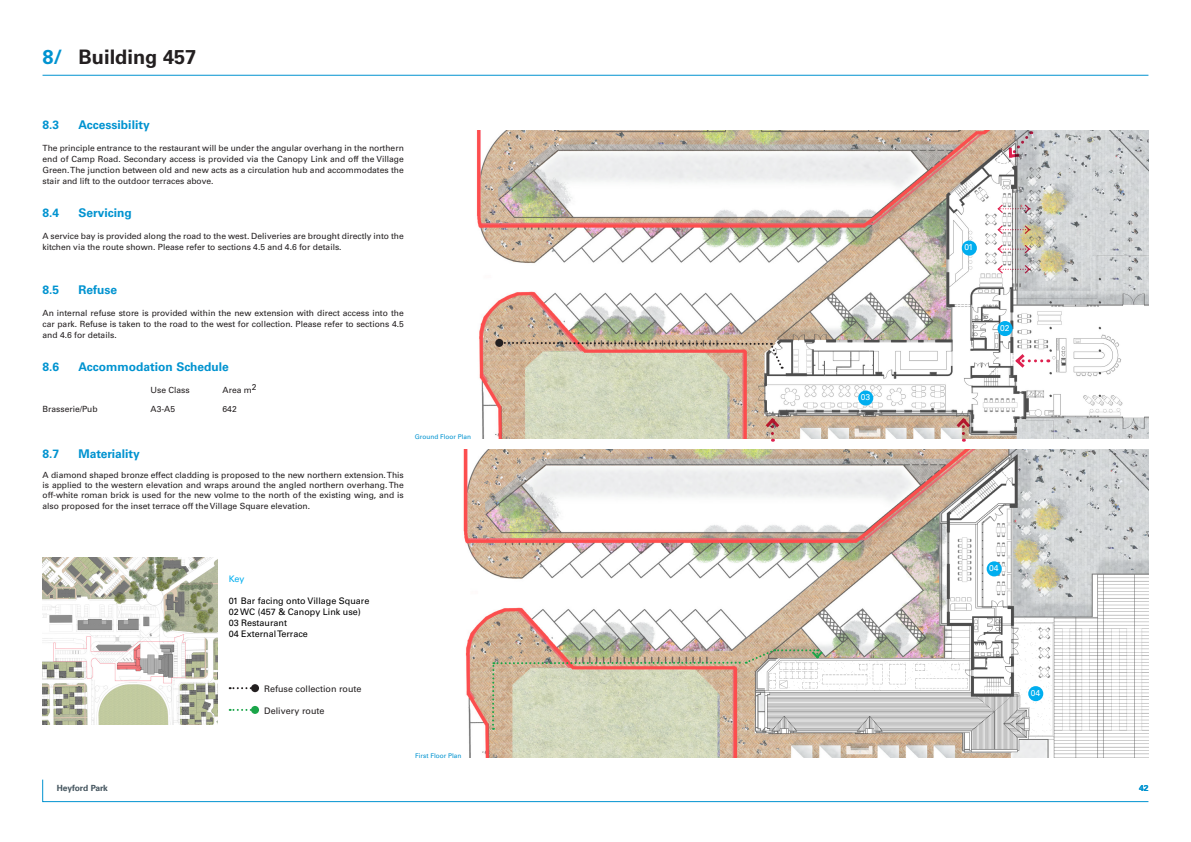
<style>
.page{position:relative;width:1191px;height:842px;background:#fff}
.page>*{position:absolute;margin:0;border:0;box-sizing:border-box;transform-origin:0 0}
.t1{font:700 20px "Univers LT Std";color:#231f20}
.t2{font:700 12px "Univers LT Std";color:#0093d0}
.Body_Text{font:9px "Univers LT Std";color:#000}
.Body_Text-2{font:9px "Univers LT Std";color:#231f20}
.t3{font:9px "Univers LT Std";color:#00aeef}
.t4{font:8.5px/11px "Univers LT Std";color:#231f20;text-align:justify}
.t5{font:700 8.5px "Univers LT Std";letter-spacing:-.02em;color:#45555f}
.t6{font:8.5px "Univers LT Std";color:#fff}
.t7{font:700 8.5px "Univers LT Std";color:#0093d0}
.t8{font:6.5px "Univers LT Std";color:#0093d0}
.s1{color:#0093d0}
</style>
<div class="page">
<hr style="left:43px;top:75px;width:1105px;height:1px;background:#0093d0">
<svg style="left:42px;top:779px;width:1106px;height:23px"></svg>
<img style="left:476px;top:131px;width:672px;height:308px">
<img style="left:463px;top:449px;width:685px;height:309px">
<img style="left:43px;top:558px;width:175px;height:167px">
<svg style="left:955px;top:417px;width:16px;height:16px"></svg>
<svg style="left:764px;top:417px;width:16px;height:16px"></svg>
<svg style="left:1014px;top:353px;width:27px;height:16px"></svg>
<svg style="left:1007px;top:131px;width:24px;height:28px"></svg>
<svg style="left:996px;top:203px;width:35px;height:11px"></svg>
<svg style="left:996px;top:244px;width:35px;height:10px"></svg>
<svg style="left:996px;top:264px;width:35px;height:11px"></svg>
<svg style="left:996px;top:224px;width:35px;height:11px"></svg>
<svg style="left:499px;top:341px;width:283px;height:28px;background:#ceb59e"></svg>
<div style="left:495px;top:339px;width:8px;height:8px;background:#231f20;border-radius:50%"></div>
<svg style="left:230px;top:687px;width:21px;height:2px"></svg>
<div style="left:251px;top:684px;width:8px;height:8px;background:#231f20;border-radius:50%"></div>
<svg style="left:230px;top:709px;width:21px;height:2px"></svg>
<div style="left:251px;top:706px;width:8px;height:8px;background:#1aa549;border-radius:50%"></div>
<svg style="left:491px;top:648px;width:333px;height:82px;background:#cfc5af"></svg>
<div style="left:961px;top:241px;width:16px;height:15px;background:#00aeef;border-radius:50%"></div>
<div style="left:997px;top:321px;width:15px;height:15px;background:#00aeef;border-radius:50%"></div>
<div style="left:858px;top:390px;width:15px;height:16px;background:#00aeef;border-radius:50%"></div>
<div style="left:986px;top:561px;width:15px;height:15px;background:#00aeef;border-radius:50%"></div>
<div style="left:1028px;top:686px;width:15px;height:15px;background:#00aeef;border-radius:50%"></div>
<p class="t1" style="left:43px;top:46px;width:155px"><span class="s1">8/</span> Building 457</p>
<p class="t2" style="left:43px;top:118px;width:18px">8.3</p>
<p class="t2" style="left:79px;top:118px;width:73px">Accessibility</p>
<p class="t4" style="left:43px;top:143px;width:363px">The principle entrance to the restaurant will be under the angular overhang in the northern end of Camp Road. Secondary access is provided via the Canopy Link and off the Village Green. The junction between old and new acts as a circulation hub and accommodates the stair and lift to the outdoor terraces above.</p>
<p class="t2" style="left:43px;top:206px;width:18px">8.4</p>
<p class="t2" style="left:79px;top:206px;width:55px">Servicing</p>
<p class="t4" style="left:43px;top:231px;width:363px">A service bay is provided along the road to the west. Deliveries are brought directly into the kitchen via the route shown. Please refer to sections 4.5 and 4.6 for details.</p>
<p class="t2" style="left:43px;top:283px;width:18px">8.5</p>
<p class="t2" style="left:79px;top:283px;width:40px">Refuse</p>
<p class="t4" style="left:43px;top:308px;width:363px">An internal refuse store is provided within the new extension with direct access into the car park. Refuse is taken to the road to the west for collection. Please refer to sections 4.5 and 4.6 for details.</p>
<p class="t2" style="left:43px;top:360px;width:18px">8.6</p>
<p class="t2" style="left:79px;top:360px;width:152px">Accommodation Schedule</p>
<p class="t4" style="left:151px;top:385px;width:41px">Use Class</p>
<p class="t4" style="left:223px;top:385px;width:36px">Area m2</p>
<p class="t4" style="left:43px;top:404px;width:57px">Brasserie/Pub</p>
<p class="t4" style="left:151px;top:404px;width:26px">A3-A5</p>
<p class="t4" style="left:223px;top:404px;width:16px">642</p>
<p class="t2" style="left:43px;top:446px;width:18px">8.7</p>
<p class="t2" style="left:79px;top:446px;width:63px">Materiality</p>
<p class="t4" style="left:43px;top:470px;width:363px;line-height:10.2px">A diamond shaped bronze effect cladding is proposed to the new northern extension. This is applied to the western elevation and wraps around the angled northern overhang. The off-white roman brick is used for the new volme to the north of the existing wing, and is also proposed for the inset terrace off the Village Square elevation.</p>
<p class="t8" style="left:415px;top:432px;width:58px">Ground Floor Plan</p>
<p class="t5" style="left:57px;top:783px;width:53px">Heyford Park</p>
<p class="t3" style="left:229px;top:573px;width:17px">Key</p>
<p class="Body_Text" style="left:229px;top:595px;width:142px">01 Bar facing onto Village Square</p>
<p class="Body_Text" style="left:229px;top:606px;width:134px">02 WC (457 &amp; Canopy Link use)</p>
<p class="Body_Text" style="left:229px;top:617px;width:60px">03 Restaurant</p>
<p class="Body_Text" style="left:229px;top:628px;width:81px">04 External Terrace</p>
<p class="Body_Text-2" style="left:264px;top:683px;width:99px">Refuse collection route</p>
<p class="Body_Text-2" style="left:264px;top:705px;width:62px">Delivery route</p>
<p class="t8" style="left:415px;top:751px;width:48px">First Floor Plan</p>
<p class="t6" style="left:860px;top:392px;width:11px">03</p>
<p class="t6" style="left:964px;top:242px;width:10px">01</p>
<p class="t6" style="left:1000px;top:323px;width:11px">02</p>
<p class="t6" style="left:989px;top:563px;width:11px">04</p>
<p class="t6" style="left:1030px;top:688px;width:11px">04</p>
<p class="t7" style="left:1139px;top:783px;width:11px">42</p>
</div>
